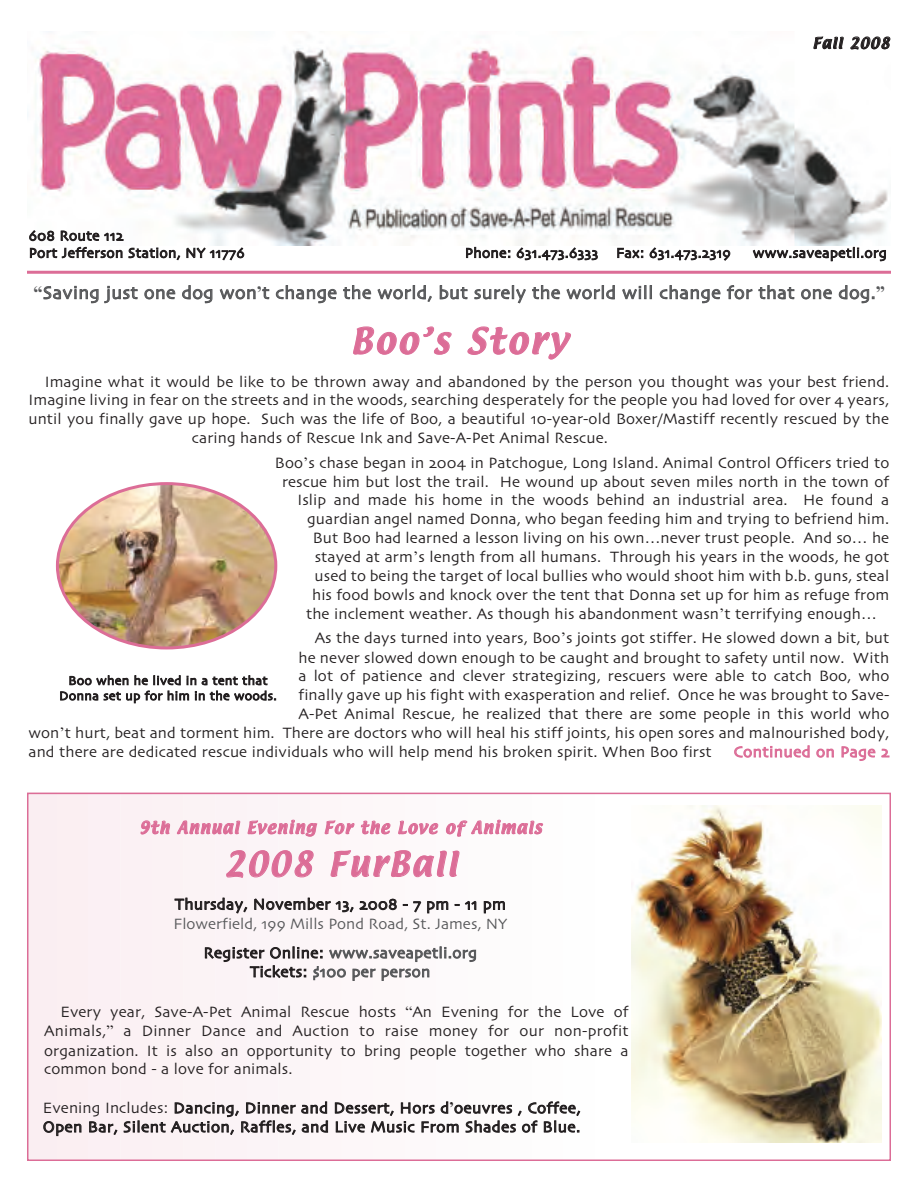
<style>
.page{position:relative;width:918px;height:1188px;background:#fff}
.page>*{position:absolute;margin:0;border:0;box-sizing:border-box;transform-origin:0 0}
.t1{font:31.5px "Textile";letter-spacing:.09em;color:#dc6d97}
.t2{font:30px "Textile";letter-spacing:.085em;color:#dc6d97}
.t3{font:18.3px "Skia";letter-spacing:.03em;color:#57585a}
.t4{font:15.75px/19px "Skia";letter-spacing:.005em;color:#231f20;text-align:justify}
.t5{font:15.75px/18.9px "Skia";letter-spacing:.035em;color:#231f20}
.t6{font:15.75px/29.4px "Skia";color:#57585a;text-align:center}
.t7{font:15.75px "Skia";letter-spacing:.03em;color:#231f20}
.t8{font:15.75px "Skia";letter-spacing:.025em;color:#57585a}
.t9{font:15.75px "Skia";letter-spacing:.035em;color:#dc6d97}
.t10{font:15px "Textile";letter-spacing:.085em;color:#dc6d97}
.t11{font:14.25px/17.1px "Skia";letter-spacing:.03em;color:#231f20}
.t12{font:13.5px "Textile";letter-spacing:.09em;color:#231f20}
.t13{font:12.75px/15.3px "Skia";letter-spacing:.035em;color:#231f20;text-align:center}
.s1{font-family:"Times New Roman SF";font-weight:700}
.s2{font-family:"Times New Roman MS"}
.s3{color:#231f20}
</style>
<div class="page">
<div style="left:29px;top:793px;width:25px;height:368px;background:#faeef2"></div>
<div style="left:60px;top:793px;width:25px;height:368px;background:#fbeff2"></div>
<div style="left:92px;top:793px;width:25px;height:368px;background:#fbf0f4"></div>
<div style="left:124px;top:793px;width:25px;height:368px;background:#fbf1f4"></div>
<div style="left:155px;top:793px;width:25px;height:368px;background:#fbf2f4"></div>
<div style="left:187px;top:793px;width:25px;height:368px;background:#fbf3f5"></div>
<div style="left:219px;top:793px;width:25px;height:368px;background:#fbf3f6"></div>
<div style="left:250px;top:793px;width:25px;height:368px;background:#fbf4f7"></div>
<div style="left:282px;top:793px;width:25px;height:368px;background:#fbf5f7"></div>
<div style="left:314px;top:793px;width:24px;height:368px;background:#fdf6f8"></div>
<div style="left:345px;top:793px;width:25px;height:368px;background:#fdf7f9"></div>
<div style="left:377px;top:793px;width:25px;height:368px;background:#fdf8f9"></div>
<div style="left:408px;top:793px;width:25px;height:368px;background:#fdf9fa"></div>
<div style="left:440px;top:793px;width:25px;height:368px;background:#fdfafb"></div>
<div style="left:472px;top:793px;width:25px;height:368px;background:#fdfbfb"></div>
<div style="left:27px;top:793px;width:864px;height:368px;border:2px solid #dc6d97"></div>
<img style="left:631px;top:805px;width:251px;height:338px">
<img style="left:27px;top:45px;width:861px;height:201px">
<hr style="left:27px;top:271px;width:864px;height:3px;background:#dc6d97">
<img style="left:56px;top:482px;width:221px;height:167px">
<p class="t11" style="left:29px;top:227px;width:217px">608 Route 112<br>Port Jefferson Station, NY 11776</p>
<p class="t12" style="left:813px;top:36px;width:78px">Fall 2008</p>
<p class="t11" style="left:465px;top:244px;width:135px">Phone: 631.473.6333</p>
<p class="t11" style="left:616px;top:244px;width:116px">Fax: 631.473.2319</p>
<p class="t11" style="left:753px;top:244px;width:135px">www.saveapetli.org</p>
<p class="t3" style="left:33px;top:282px;width:853px"><span class="s1">“</span>Saving just one dog won<span class="s1">’</span>t change the world, but surely the world will change for that one dog.<span class="s1">”</span></p>
<h1 class="t1" style="left:351px;top:325px;width:218px">Boo’s Story</h1>
<p class="t4" style="left:45px;top:372px;width:846px">Imagine what it would be like to be thrown away and abandoned by the person you thought was your best friend.</p>
<p class="t4" style="left:28px;top:390px;width:862px">Imagine living in fear on the streets and in the woods, searching desperately for the people you had loved for over 4 years,</p>
<p class="t4" style="left:28px;top:409px;width:862px">until you finally gave up hope. Such was the life of Boo, a beautiful 10-year-old Boxer/Mastiff recently rescued by the</p>
<p class="t4" style="left:192px;top:428px;width:417px">caring hands of Rescue Ink and Save-A-Pet Animal Rescue.</p>
<p class="t4" style="left:275px;top:453px;width:616px">Boo<span class="s2">’</span>s chase began in 2004 in Patchogue, Long Island. Animal Control Officers tried to</p>
<p class="t4" style="left:282px;top:472px;width:609px">rescue him but lost the trail. He wound up about seven miles north in the town of</p>
<p class="t4" style="left:297px;top:491px;width:593px">Islip and made his home in the woods behind an industrial area. He found a</p>
<p class="t4" style="left:307px;top:509px;width:584px">guardian angel named Donna, who began feeding him and trying to befriend him.</p>
<p class="t4" style="left:313px;top:528px;width:578px">But Boo had learned a lesson living on his own…never trust people. And so… he</p>
<p class="t4" style="left:315px;top:547px;width:576px">stayed at arm<span class="s2">’</span>s length from all humans. Through his years in the woods, he got</p>
<p class="t4" style="left:315px;top:566px;width:576px">used to being the target of local bullies who would shoot him with b.b. guns, steal</p>
<p class="t4" style="left:312px;top:585px;width:579px">his food bowls and knock over the tent that Donna set up for him as refuge from</p>
<p class="t4" style="left:306px;top:604px;width:572px">the inclement weather. As though his abandonment wasn<span class="s2">’</span>t terrifying enough…</p>
<p class="t4" style="left:315px;top:629px;width:576px">As the days turned into years, Boo<span class="s2">’</span>s joints got stiffer. He slowed down a bit, but</p>
<p class="t4" style="left:298px;top:648px;width:592px">he never slowed down enough to be caught and brought to safety until now. With</p>
<p class="t4" style="left:298px;top:666px;width:592px">a lot of patience and clever strategizing, rescuers were able to catch Boo, who</p>
<p class="t4" style="left:298px;top:685px;width:592px">finally gave up his fight with exasperation and relief. Once he was brought to Save-</p>
<p class="t4" style="left:298px;top:704px;width:592px">A-Pet Animal Rescue, he realized that there are some people in this world who</p>
<p class="t4" style="left:28px;top:723px;width:862px">won<span class="s2">’</span>t hurt, beat and torment him. There are doctors who will heal his stiff joints, his open sores and malnourished body,</p>
<p class="t4" style="left:28px;top:742px;width:685px">and there are dedicated rescue individuals who will help mend his broken spirit. When Boo first</p>
<p class="t13" style="left:59px;top:673px;width:219px">Boo when he lived in a tent that<br>Donna set up for him in the woods.</p>
<p class="t9" style="left:734px;top:742px;width:157px">Continued on Page 2</p>
<p class="t10" style="left:139px;top:820px;width:404px">9th Annual Evening For the Love of Animals</p>
<h2 class="t2" style="left:224px;top:848px;width:234px">2008 FurBall</h2>
<p class="t7" style="left:175px;top:895px;width:332px">Thursday, November 13, 2008 - 7 pm - 11 pm</p>
<p class="t6" style="left:173px;top:908px;width:335px">Flowerfield, 199 Mills Pond Road, St. James, NY<br><span class="s3">Register Online:</span> www.saveapetli.org</p>
<p class="t8" style="left:250px;top:962px;width:182px"><span class="s3">Tickets:</span> $100 per person</p>
<p class="t4" style="left:44px;top:1002px;width:586px;text-indent:16px">Every year, Save-A-Pet Animal Rescue hosts <span class="s2">“</span>An Evening for the Love of Animals,<span class="s2">”</span> a Dinner Dance and Auction to raise money for our non-profit organization. It is also an opportunity to bring people together who share a common bond - a love for animals.</p>
<p class="t5" style="left:43px;top:1098px;width:539px">Evening Includes: Dancing, Dinner and Dessert, Hors d<span class="s1">’</span>oeuvres , Coffee,<br>Open Bar, Silent Auction, Raffles, and Live Music From Shades of Blue.</p>
</div>
